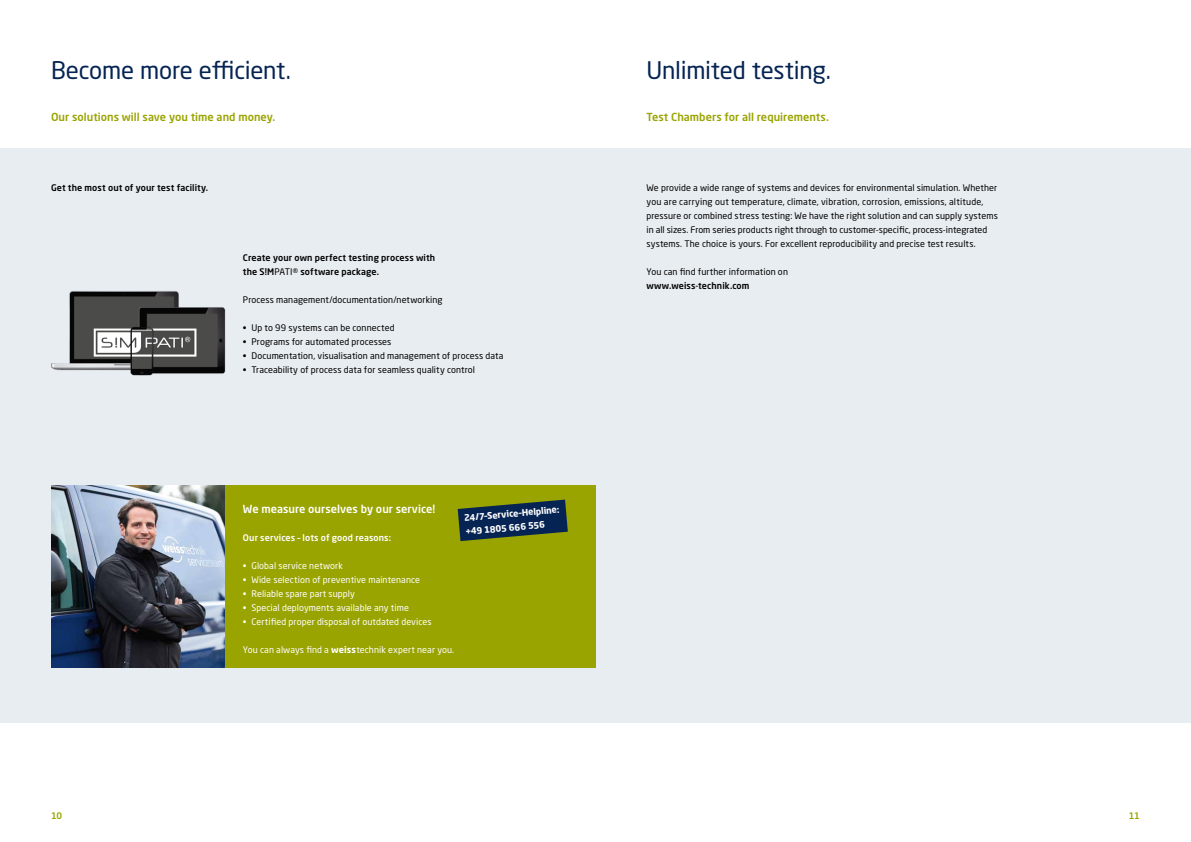
<style>
.page{position:relative;width:1191px;height:842px;background:#fff}
.page>*{position:absolute;margin:0;border:0;box-sizing:border-box;transform-origin:0 0}
.t1{font:24px "Neo Sans W1 G";letter-spacing:-.01em;color:#052453}
.t2{font:500 11px "Neo Sans W1 G";color:#9aa400}
.t3{font:500 11px "Neo Sans W1 G";letter-spacing:.005em;color:#fff}
.t4{font:9px/14px "Neo Sans W1 G";letter-spacing:.01em;color:#000}
.t5{font:9px "Neo Sans W1 G";letter-spacing:.005em;color:#fff}
.t6{font:500 9px/14px "Neo Sans W1 G";letter-spacing:.01em;color:#000}
.t7{font:700 9px/14px "Neo Sans W1 G";color:#fff}
.t8{font:500 9px "Neo Sans W1 G";letter-spacing:.01em;color:#fff}
.t9{font:500 9px "Neo Sans W1 G";color:#9aa400}
.s1{font-weight:400}
.s2{font-weight:700}
</style>
<div class="page">
<div style="left:0;top:149px;width:1191px;height:574px;background:#e8edf1"></div>
<div style="left:224px;top:485px;width:371px;height:182px;background:#9aa400"></div>
<img style="left:51px;top:291px;width:175px;height:85px">
<img style="left:51px;top:485px;width:173px;height:182px">
<svg style="left:458px;top:500px;width:110px;height:41px"></svg>
<h1 class="t1" style="left:51px;top:56px;width:241px">Become more efficient.</h1>
<p class="t2" style="left:51px;top:110px;width:226px">Our solutions will save you time and money.</p>
<p class="t6" style="left:51px;top:180px;width:159px">Get the most out of your test facility.</p>
<p class="t6" style="left:243px;top:250px;width:194px">Create your own perfect testing process with the S!M<span class="s1">PATI®</span> software package.</p>
<p class="t4" style="left:243px;top:293px;width:201px">Process management/documentation/networking</p>
<p class="t4" style="left:243px;top:321px;width:153px">• Up to 99 systems can be connected</p>
<p class="t4" style="left:243px;top:335px;width:150px">• Programs for automated processes</p>
<p class="t4" style="left:243px;top:349px;width:262px">• Documentation, visualisation and management of process data</p>
<p class="t4" style="left:243px;top:363px;width:233px">• Traceability of process data for seamless quality control</p>
<p class="t3" style="left:243px;top:502px;width:194px">We measure ourselves by our service!</p>
<p class="t8" style="left:243px;top:532px;width:150px">Our services – lots of good reasons:</p>
<p class="t5" style="left:243px;top:560px;width:101px">• Global service network</p>
<p class="t5" style="left:243px;top:574px;width:179px">• Wide selection of preventive maintenance</p>
<p class="t5" style="left:243px;top:588px;width:113px">• Reliable spare part supply</p>
<p class="t5" style="left:243px;top:602px;width:167px">• Special deployments available any time</p>
<p class="t5" style="left:243px;top:616px;width:190px">• Certified proper disposal of outdated devices</p>
<p class="t5" style="left:243px;top:644px;width:213px">You can always find a <span class="s2">weiss</span>technik expert near you.</p>
<p class="t7" style="left:463px;top:510px;width:97px;rotate:-5deg">24/7–Service–Helpline: +49 1805 666 556</p>
<h1 class="t1" style="left:646px;top:56px;width:186px">Unlimited testing.</h1>
<p class="t2" style="left:646px;top:110px;width:184px">Test Chambers for all requirements.</p>
<p class="t4" style="left:646px;top:181px;width:353px">We provide a wide range of systems and devices for environmental simulation. Whether you are carrying out temperature, climate, vibration, corrosion, emissions, altitude, pressure or combined stress testing: We have the right solution and can supply systems in all sizes. From series products right through to customer-specific, process-integrated systems. The choice is yours. For excellent reproducibility and precise test results.</p>
<p class="t4" style="left:646px;top:265px;width:143px">You can find further information on</p>
<p class="t6" style="left:646px;top:279px;width:104px">www.weiss-technik.com</p>
<p class="t9" style="left:51px;top:810px;width:13px">10</p>
<p class="t9" style="left:1128px;top:810px;width:13px">11</p>
</div>
